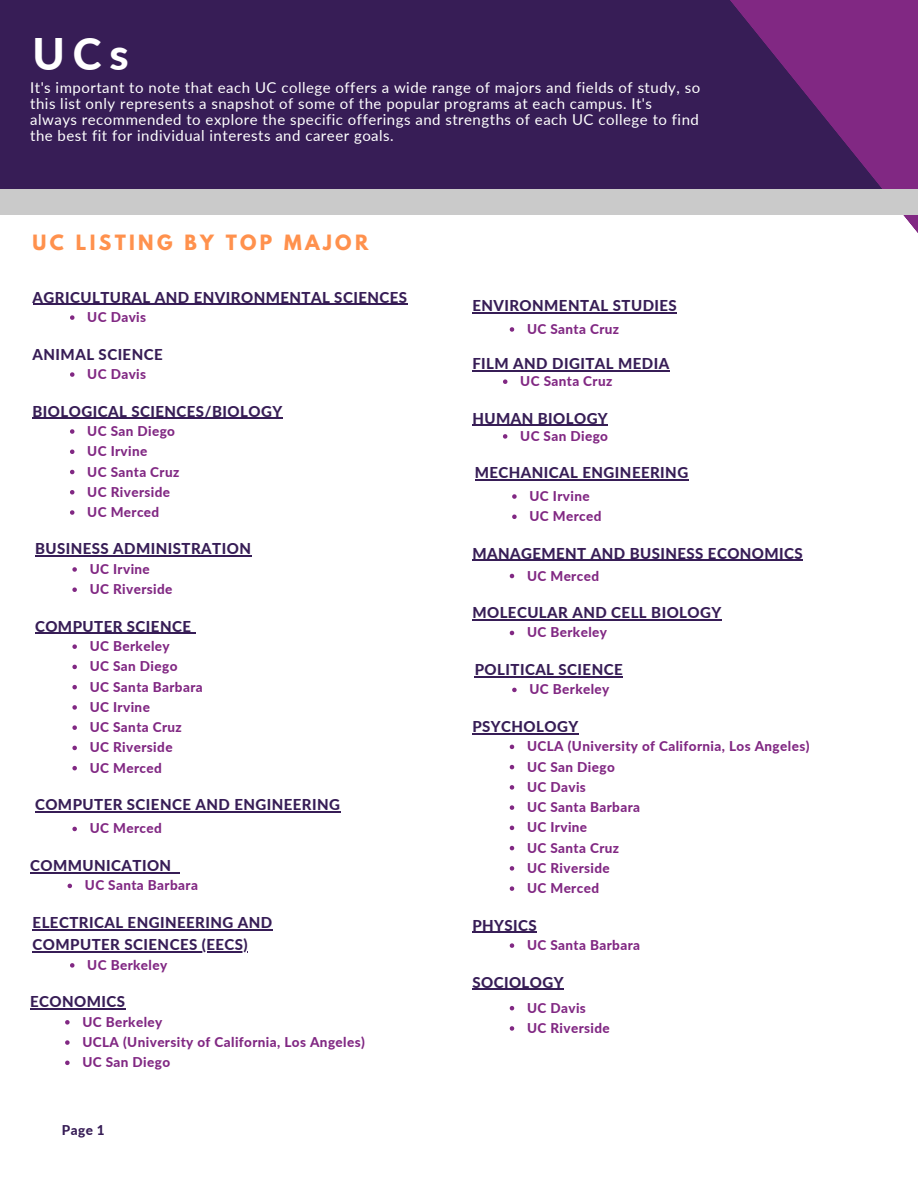
<style>
.page{position:relative;width:918px;height:1188px;background:#fff}
.page>*{position:absolute;margin:0;border:0;box-sizing:border-box;transform-origin:0 0}
.t1{font:800 43.65px "Lato";color:#fff}
.t2{font:700 18.75px "League Spartan";letter-spacing:.18em;color:#ff914d}
.t3{font:800 15px/22.5px "Lato";letter-spacing:.03em;color:#371d56}
.t4{font:15px/15.8px "Lato";letter-spacing:.035em;color:#fff}
.t5{font:800 13.5px "Lato";letter-spacing:.03em;color:#812883}
.t6{font:800 13.5px "Lato";color:#371d56}
</style>
<div class="page">
<div style="left:0;top:0;width:903px;height:203px;background:#371d56"></div>
<svg style="left:603px;top:0;width:315px;height:233px"></svg>
<div style="left:0;top:190px;width:918px;height:25px;background:#cacaca"></div>
<svg style="left:72px;top:644px;width:5px;height:5px"></svg>
<svg style="left:72px;top:665px;width:5px;height:4px"></svg>
<svg style="left:72px;top:685px;width:5px;height:4px"></svg>
<svg style="left:72px;top:705px;width:5px;height:5px"></svg>
<svg style="left:72px;top:725px;width:5px;height:5px"></svg>
<svg style="left:72px;top:746px;width:5px;height:4px"></svg>
<svg style="left:72px;top:766px;width:5px;height:4px"></svg>
<hr style="left:35px;top:633px;width:156px;height:1px;background:#371d56">
<svg style="left:70px;top:963px;width:5px;height:5px"></svg>
<hr style="left:33px;top:929px;width:240px;height:1px;background:#371d56">
<hr style="left:33px;top:952px;width:215px;height:1px;background:#371d56">
<svg style="left:65px;top:1020px;width:5px;height:5px"></svg>
<svg style="left:65px;top:1040px;width:5px;height:5px"></svg>
<svg style="left:65px;top:1061px;width:5px;height:4px"></svg>
<hr style="left:30px;top:1008px;width:96px;height:2px;background:#371d56">
<hr style="left:472px;top:619px;width:250px;height:1px;background:#371d56">
<svg style="left:510px;top:631px;width:4px;height:4px"></svg>
<hr style="left:472px;top:425px;width:136px;height:1px;background:#371d56">
<svg style="left:503px;top:434px;width:4px;height:5px"></svg>
<svg style="left:70px;top:372px;width:5px;height:5px"></svg>
<hr style="left:33px;top:418px;width:250px;height:1px;background:#371d56">
<svg style="left:70px;top:429px;width:4px;height:5px"></svg>
<svg style="left:70px;top:450px;width:4px;height:4px"></svg>
<svg style="left:70px;top:470px;width:4px;height:4px"></svg>
<svg style="left:70px;top:490px;width:4px;height:5px"></svg>
<svg style="left:70px;top:510px;width:4px;height:5px"></svg>
<hr style="left:33px;top:304px;width:375px;height:1px;background:#371d56">
<svg style="left:70px;top:315px;width:5px;height:5px"></svg>
<hr style="left:475px;top:676px;width:148px;height:1px;background:#371d56">
<svg style="left:512px;top:688px;width:5px;height:4px"></svg>
<hr style="left:472px;top:733px;width:107px;height:1px;background:#371d56">
<svg style="left:510px;top:745px;width:4px;height:4px"></svg>
<svg style="left:510px;top:765px;width:4px;height:4px"></svg>
<svg style="left:510px;top:785px;width:4px;height:5px"></svg>
<svg style="left:510px;top:805px;width:4px;height:5px"></svg>
<svg style="left:510px;top:826px;width:4px;height:4px"></svg>
<svg style="left:510px;top:846px;width:4px;height:4px"></svg>
<svg style="left:510px;top:866px;width:4px;height:5px"></svg>
<svg style="left:510px;top:886px;width:4px;height:5px"></svg>
<hr style="left:472px;top:932px;width:65px;height:1px;background:#371d56">
<svg style="left:510px;top:943px;width:4px;height:5px"></svg>
<hr style="left:30px;top:872px;width:142px;height:1px;background:#371d56">
<svg style="left:68px;top:884px;width:4px;height:4px"></svg>
<hr style="left:472px;top:989px;width:92px;height:1px;background:#371d56">
<svg style="left:510px;top:1006px;width:4px;height:4px"></svg>
<svg style="left:510px;top:1026px;width:4px;height:5px"></svg>
<hr style="left:35px;top:556px;width:216px;height:1px;background:#371d56">
<svg style="left:72px;top:567px;width:5px;height:5px"></svg>
<svg style="left:72px;top:587px;width:5px;height:5px"></svg>
<hr style="left:475px;top:480px;width:214px;height:1px;background:#371d56">
<svg style="left:512px;top:494px;width:5px;height:5px"></svg>
<svg style="left:512px;top:515px;width:5px;height:4px"></svg>
<hr style="left:472px;top:312px;width:205px;height:1px;background:#371d56">
<svg style="left:510px;top:327px;width:4px;height:5px"></svg>
<hr style="left:472px;top:370px;width:198px;height:1px;background:#371d56">
<svg style="left:503px;top:379px;width:4px;height:5px"></svg>
<hr style="left:35px;top:811px;width:305px;height:1px;background:#371d56">
<svg style="left:72px;top:827px;width:5px;height:4px"></svg>
<hr style="left:472px;top:560px;width:331px;height:1px;background:#371d56">
<svg style="left:510px;top:574px;width:4px;height:4px"></svg>
<p class="t1" style="left:33px;top:26px;width:98px">UCs</p>
<p class="t4" style="left:30px;top:80px;width:672px">It's important to note that each UC college offers a wide range of majors and fields of study, so this list only represents a snapshot of some of the popular programs at each campus. It's always recommended to explore the specific offerings and strengths of each UC college to find the best fit for individual interests and career goals.</p>
<p class="t2" style="left:33px;top:234px;width:337px">UC LISTING BY TOP MAJOR</p>
<p class="t3" style="left:33px;top:286px;width:376px">AGRICULTURAL AND ENVIRONMENTAL SCIENCES</p>
<p class="t5" style="left:87px;top:309px;width:60px">UC Davis</p>
<p class="t3" style="left:33px;top:343px;width:132px">ANIMAL SCIENCE</p>
<p class="t5" style="left:87px;top:366px;width:60px">UC Davis</p>
<p class="t3" style="left:33px;top:399px;width:251px">BIOLOGICAL SCIENCES/BIOLOGY</p>
<p class="t5" style="left:87px;top:423px;width:89px">UC San Diego</p>
<p class="t5" style="left:87px;top:443px;width:62px">UC Irvine</p>
<p class="t5" style="left:87px;top:463px;width:94px">UC Santa Cruz</p>
<p class="t5" style="left:87px;top:483px;width:84px">UC Riverside</p>
<p class="t5" style="left:87px;top:504px;width:74px">UC Merced</p>
<p class="t3" style="left:35px;top:537px;width:217px">BUSINESS ADMINISTRATION</p>
<p class="t5" style="left:90px;top:561px;width:62px">UC Irvine</p>
<p class="t5" style="left:90px;top:581px;width:84px">UC Riverside</p>
<p class="t3" style="left:35px;top:615px;width:157px">COMPUTER SCIENCE</p>
<p class="t5" style="left:90px;top:638px;width:81px">UC Berkeley</p>
<p class="t5" style="left:90px;top:658px;width:89px">UC San Diego</p>
<p class="t5" style="left:90px;top:678px;width:115px">UC Santa Barbara</p>
<p class="t5" style="left:90px;top:699px;width:62px">UC Irvine</p>
<p class="t5" style="left:90px;top:719px;width:94px">UC Santa Cruz</p>
<p class="t5" style="left:90px;top:739px;width:84px">UC Riverside</p>
<p class="t5" style="left:90px;top:759px;width:74px">UC Merced</p>
<p class="t3" style="left:35px;top:793px;width:306px">COMPUTER SCIENCE AND ENGINEERING</p>
<p class="t5" style="left:90px;top:820px;width:74px">UC Merced</p>
<p class="t3" style="left:30px;top:854px;width:143px">COMMUNICATION</p>
<p class="t5" style="left:85px;top:877px;width:115px">UC Santa Barbara</p>
<p class="t3" style="left:33px;top:911px;width:241px">ELECTRICAL ENGINEERING AND<br>COMPUTER SCIENCES (EECS)</p>
<p class="t5" style="left:87px;top:957px;width:81px">UC Berkeley</p>
<p class="t3" style="left:30px;top:990px;width:96px">ECONOMICS</p>
<p class="t5" style="left:82px;top:1014px;width:81px">UC Berkeley</p>
<p class="t5" style="left:82px;top:1034px;width:284px">UCLA (University of California, Los Angeles)</p>
<p class="t5" style="left:82px;top:1054px;width:89px">UC San Diego</p>
<p class="t6" style="left:62px;top:1122px;width:44px">Page 1</p>
<p class="t3" style="left:472px;top:294px;width:206px">ENVIRONMENTAL STUDIES</p>
<p class="t5" style="left:527px;top:321px;width:94px">UC Santa Cruz</p>
<p class="t3" style="left:472px;top:352px;width:198px">FILM AND DIGITAL MEDIA</p>
<p class="t5" style="left:520px;top:373px;width:94px">UC Santa Cruz</p>
<p class="t3" style="left:472px;top:407px;width:137px">HUMAN BIOLOGY</p>
<p class="t5" style="left:520px;top:428px;width:89px">UC San Diego</p>
<p class="t3" style="left:475px;top:461px;width:215px">MECHANICAL ENGINEERING</p>
<p class="t5" style="left:529px;top:488px;width:62px">UC Irvine</p>
<p class="t5" style="left:529px;top:508px;width:74px">UC Merced</p>
<p class="t3" style="left:472px;top:542px;width:332px">MANAGEMENT AND BUSINESS ECONOMICS</p>
<p class="t5" style="left:527px;top:567px;width:74px">UC Merced</p>
<p class="t3" style="left:472px;top:601px;width:250px">MOLECULAR AND CELL BIOLOGY</p>
<p class="t5" style="left:527px;top:624px;width:81px">UC Berkeley</p>
<p class="t3" style="left:475px;top:658px;width:149px">POLITICAL SCIENCE</p>
<p class="t5" style="left:529px;top:681px;width:81px">UC Berkeley</p>
<p class="t3" style="left:472px;top:715px;width:107px">PSYCHOLOGY</p>
<p class="t5" style="left:527px;top:738px;width:284px">UCLA (University of California, Los Angeles)</p>
<p class="t5" style="left:527px;top:758px;width:89px">UC San Diego</p>
<p class="t5" style="left:527px;top:779px;width:60px">UC Davis</p>
<p class="t5" style="left:527px;top:799px;width:115px">UC Santa Barbara</p>
<p class="t5" style="left:527px;top:819px;width:62px">UC Irvine</p>
<p class="t5" style="left:527px;top:839px;width:94px">UC Santa Cruz</p>
<p class="t5" style="left:527px;top:860px;width:84px">UC Riverside</p>
<p class="t5" style="left:527px;top:880px;width:74px">UC Merced</p>
<p class="t3" style="left:472px;top:914px;width:66px">PHYSICS</p>
<p class="t5" style="left:527px;top:937px;width:115px">UC Santa Barbara</p>
<p class="t3" style="left:472px;top:971px;width:93px">SOCIOLOGY</p>
<p class="t5" style="left:527px;top:999px;width:60px">UC Davis</p>
<p class="t5" style="left:527px;top:1020px;width:84px">UC Riverside</p>
</div>
